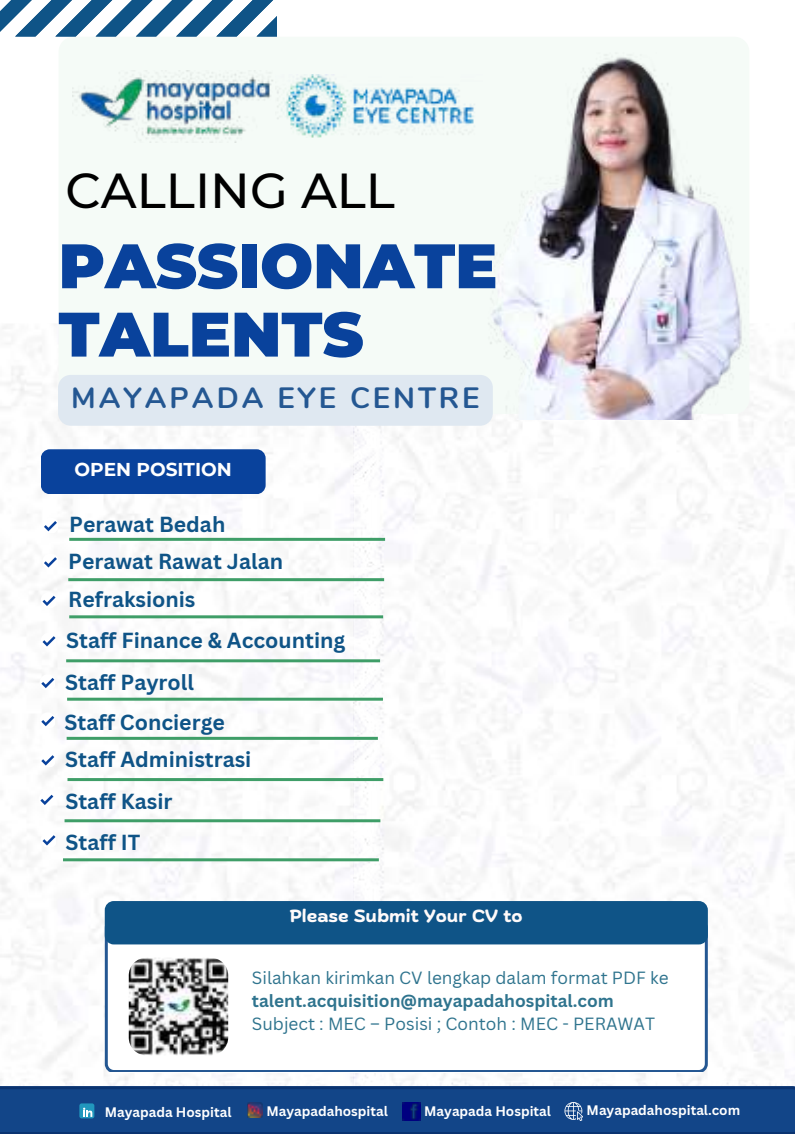
<style>
.page{position:relative;width:795px;height:1134px;background:#fff}
.page>*{position:absolute;margin:0;border:0;box-sizing:border-box;transform-origin:0 0}
.t1{font:900 62.8px/68.4px "Montserrat";color:#09429c}
.t2{font:500 48.8px "Montserrat";color:#000}
.t3{font:700 29.2px "Nunito";letter-spacing:.1em;color:#245792}
.t4{font:700 21.2px/39.2px "Canva Sans";color:#0f5487}
.t5{font:700 18.8px "Montserrat";color:#fff}
.t6{font:700 17.6px "Biski";color:#fefafa}
.t7{font:17.2px "Canva Sans";color:#2f748e}
.t8{font:700 17.2px "Canva Sans";color:#2f748e}
.t9{font:700 13.6px "Canva Sans";color:#fff}
</style>
<div class="page">
<div style="left:59px;top:137px;width:383px;height:238px;background:#f5fbf7"></div>
<div style="left:41px;top:449px;width:225px;height:45px;background:#09429c;border-radius:9px"></div>
<svg style="left:0;top:1086px;width:795px;height:48px;background:#114385"></svg>
<img style="left:247px;top:1102px;width:15px;height:15px">
<svg style="left:565px;top:1102px;width:18px;height:18px"></svg>
<img style="left:403px;top:1103px;width:18px;height:18px">
<div style="left:79px;top:1103px;width:15px;height:15px;background:#2197bd;border-radius:2px"></div>
<svg style="left:83px;top:1108px;width:9px;height:9px"></svg>
<svg style="left:105px;top:938px;width:603px;height:134px"></svg>
<img style="left:129px;top:958px;width:99px;height:97px">
<div style="left:105px;top:901px;width:603px;height:43px;background:#0f5487;border-radius:9px"></div>
<img style="left:72px;top:70px;width:204px;height:72px">
<svg style="left:0;top:0;width:276px;height:36px"></svg>
<hr style="left:69px;top:538px;width:316px;height:3px;background:#3f9e68">
<hr style="left:68px;top:578px;width:316px;height:3px;background:#3f9e68">
<svg style="left:44px;top:518px;width:13px;height:14px"></svg>
<svg style="left:42px;top:554px;width:15px;height:15px"></svg>
<hr style="left:69px;top:615px;width:314px;height:3px;background:#3f9e68">
<svg style="left:41px;top:592px;width:15px;height:15px"></svg>
<hr style="left:67px;top:698px;width:316px;height:3px;background:#3f9e68">
<hr style="left:67px;top:737px;width:311px;height:3px;background:#3f9e68">
<svg style="left:40px;top:674px;width:15px;height:15px"></svg>
<svg style="left:41px;top:712px;width:14px;height:15px"></svg>
<hr style="left:66px;top:659px;width:314px;height:3px;background:#3f9e68">
<svg style="left:41px;top:633px;width:15px;height:15px"></svg>
<hr style="left:67px;top:778px;width:316px;height:3px;background:#3f9e68">
<hr style="left:65px;top:819px;width:315px;height:3px;background:#3f9e68">
<svg style="left:39px;top:793px;width:15px;height:12px"></svg>
<img style="left:275px;top:74px;width:167px;height:63px">
<svg style="left:41px;top:755px;width:14px;height:12px"></svg>
<img style="left:442px;top:51px;width:339px;height:369px">
<div style="left:58px;top:375px;width:435px;height:51px;background:#dfe8f1"></div>
<hr style="left:63px;top:858px;width:316px;height:3px;background:#3f9e68">
<svg style="left:41px;top:833px;width:15px;height:14px"></svg>
<h2 class="t2" style="left:66px;top:161px;width:331px">CALLING ALL</h2>
<h1 class="t1" style="left:59px;top:232px;width:440px">PASSIONATE<br>TALENTS</h1>
<h3 class="t3" style="left:71px;top:378px;width:410px">MAYAPADA EYE CENTRE</h3>
<p class="t5" style="left:74px;top:458px;width:159px">OPEN POSITION</p>
<p class="t4" style="left:69px;top:504px;width:158px">Perawat Bedah</p>
<p class="t4" style="left:68px;top:541px;width:216px">Perawat Rawat Jalan</p>
<p class="t4" style="left:68px;top:580px;width:129px">Refraksionis</p>
<p class="t4" style="left:66px;top:620px;width:281px">Staff Finance &amp; Accounting</p>
<p class="t4" style="left:65px;top:663px;width:162px">Staff Payroll<br>Staff Concierge</p>
<p class="t4" style="left:65px;top:739px;width:188px">Staff Administrasi</p>
<p class="t4" style="left:65px;top:781px;width:109px">Staff Kasir</p>
<p class="t4" style="left:66px;top:823px;width:76px">Staff IT</p>
<p class="t6" style="left:290px;top:909px;width:234px">Please Submit Your CV to</p>
<p class="t7" style="left:252px;top:966px;width:418px">Silahkan kirimkan CV lengkap dalam format PDF ke</p>
<p class="t8" style="left:252px;top:989px;width:364px">talent.acquisition@mayapadahospital.com</p>
<p class="t7" style="left:252px;top:1012px;width:405px">Subject : MEC – Posisi ; Contoh : MEC - PERAWAT</p>
<p class="t9" style="left:105px;top:1102px;width:128px">Mayapada Hospital</p>
<p class="t9" style="left:266px;top:1101px;width:123px">Mayapadahospital</p>
<p class="t9" style="left:424px;top:1101px;width:128px">Mayapada Hospital</p>
<p class="t9" style="left:587px;top:1100px;width:155px">Mayapadahospital.com</p>
</div>
